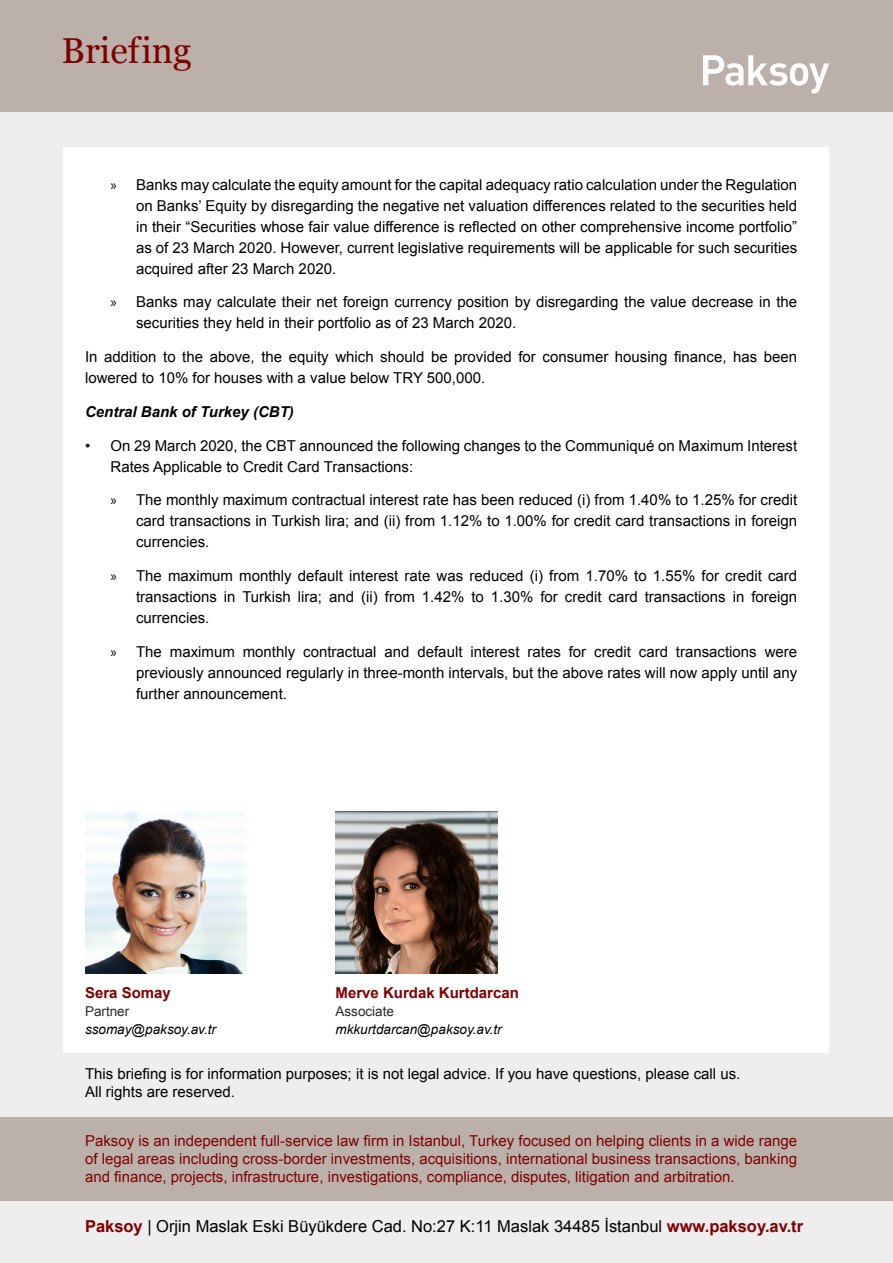
<style>
.page{position:relative;width:893px;height:1263px;background:#eee}
.page>*{position:absolute;margin:0;border:0;box-sizing:border-box;transform-origin:0 0}
.t1{font:36px "Georgia";color:#800000}
.t2{font:16.5px "Arial";color:#000}
.t3{font:15px/21px "Arial";color:#000}
.t4{font:15px/18px "Arial";color:#800000;text-align:justify}
.t5{font:700 15px "Arial";color:#800000}
.t6{font:italic 700 15px "Arial";color:#000}
.t7{font:italic 13.5px "Arial";color:#000}
.t8{font:13.5px "Arial";color:#282828}
.s1{font-family:"Myriad Pro"}
.s2{font-weight:700;color:#800000}
</style>
<div class="page">
<div style="left:0;top:0;width:893px;height:112px;background:#bbb1aa"></div>
<div style="left:64px;top:147px;width:765px;height:905px;background:#fff"></div>
<svg style="left:703px;top:55px;width:126px;height:39px"></svg>
<div style="left:0;top:1117px;width:893px;height:83px;background:#bbb1aa"></div>
<img style="left:335px;top:812px;width:162px;height:161px">
<img style="left:85px;top:812px;width:162px;height:161px">
<h1 class="t1" style="left:62px;top:25px;width:131px">Briefing</h1>
<p class="t3" style="left:136px;top:174px;width:663px;text-align:justify;text-indent:-26px"><span class="s1">»</span> Banks may calculate the equity amount for the capital adequacy ratio calculation under the Regulation on Banks’ Equity by disregarding the negative net valuation differences related to the securities held in their “Securities whose fair value difference is reflected on other comprehensive income portfolio” as of 23 March 2020. However, current legislative requirements will be applicable for such securities acquired after 23 March 2020.</p>
<p class="t3" style="left:136px;top:292px;width:663px;text-indent:-26px"><span class="s1">»</span> Banks may calculate their net foreign currency position by disregarding the value decrease in the securities they held in their portfolio as of 23 March 2020.</p>
<p class="t3" style="left:85px;top:346px;width:714px">In addition to the above, the equity which should be provided for consumer housing finance, has been lowered to 10% for houses with a value below TRY 500,000.</p>
<p class="t6" style="left:85px;top:402px;width:210px">Central Bank of Turkey (CBT)</p>
<p class="t3" style="left:111px;top:435px;width:688px;text-indent:-26px">• On 29 March 2020, the CBT announced the following changes to the Communiqué on Maximum Interest<br>Rates Applicable to Credit Card Transactions:</p>
<p class="t3" style="left:136px;top:490px;width:663px;text-align:justify;text-indent:-26px"><span class="s1">»</span> The monthly maximum contractual interest rate has been reduced (i) from 1.40% to 1.25% for credit card transactions in Turkish lira; and (ii) from 1.12% to 1.00% for credit card transactions in foreign currencies.</p>
<p class="t3" style="left:136px;top:565px;width:663px;text-align:justify;text-indent:-26px"><span class="s1">»</span> The maximum monthly default interest rate was reduced (i) from 1.70% to 1.55% for credit card transactions in Turkish lira; and (ii) from 1.42% to 1.30% for credit card transactions in foreign currencies.</p>
<p class="t3" style="left:136px;top:641px;width:663px;text-align:justify;text-indent:-26px"><span class="s1">»</span> The maximum monthly contractual and default interest rates for credit card transactions were previously announced regularly in three-month intervals, but the above rates will now apply until any further announcement.</p>
<p class="t5" style="left:85px;top:983px;width:87px">Sera Somay</p>
<p class="t8" style="left:85px;top:1003px;width:46px">Partner</p>
<p class="t7" style="left:85px;top:1021px;width:132px">ssomay@paksoy.av.tr</p>
<p class="t5" style="left:335px;top:983px;width:185px">Merve Kurdak Kurtdarcan</p>
<p class="t8" style="left:335px;top:1003px;width:60px">Associate</p>
<p class="t7" style="left:335px;top:1021px;width:168px">mkkurtdarcan@paksoy.av.tr</p>
<p class="t3" style="left:85px;top:1065px;width:657px;line-height:18px">This briefing is for information purposes; it is not legal advice. If you have questions, please call us.<br>All rights are reserved.</p>
<p class="t4" style="left:85px;top:1132px;width:714px">Paksoy is an independent full-service law firm in Istanbul, Turkey focused on helping clients in a wide range of legal areas including cross-border investments, acquisitions, international business transactions, banking and finance, projects, infrastructure, investigations, compliance, disputes, litigation and arbitration.</p>
<p class="t2" style="left:85px;top:1216px;width:720px"><span class="s2">Paksoy</span> | Orjin Maslak Eski Büyükdere Cad. No:27 K:11 Maslak 34485 İstanbul <span class="s2">www.paksoy.av.tr</span></p>
</div>
